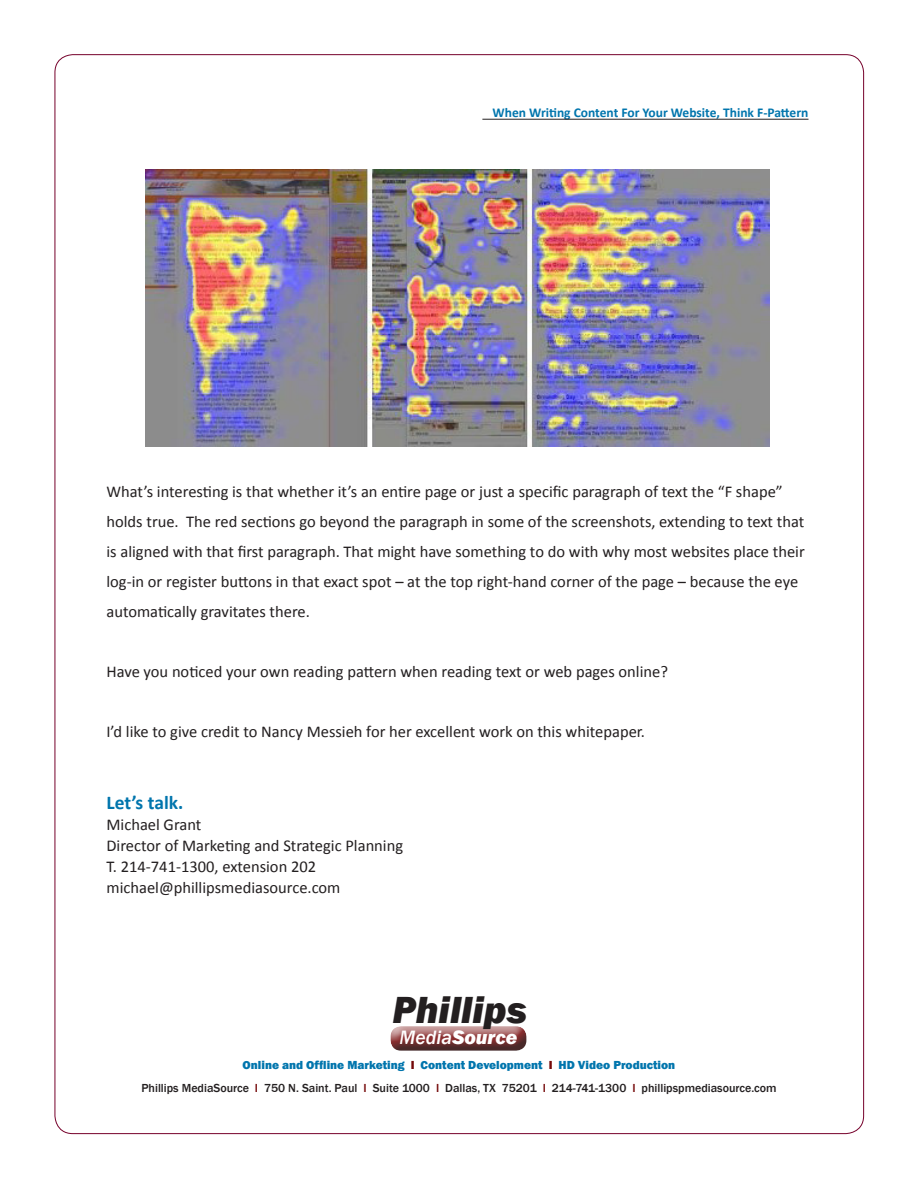
<style>
.page{position:relative;width:918px;height:1188px;background:#fff}
.page>*{position:absolute;margin:0;border:0;box-sizing:border-box;transform-origin:0 0}
.t1{font:italic 800 38.85px "Franklin Gothic";color:#231f20}
.t2{font:italic 800 19.95px "Franklin Gothic";color:#fff}
.t3{font:700 19.5px "Calibri";color:#0075ad}
.t4{font:16.5px/30px "Calibri";color:#231f20}
.t5{font:700 13.5px "Calibri";color:#0075ad}
.t6{font:500 12px "Franklin Gothic";color:#231f20}
.t7{font:800 12px "Franklin Gothic";color:#0075ad}
.s1{font-weight:500}
.s2{color:#75090a}
</style>
<div class="page">
<div style="left:389px;top:1023px;width:138px;height:22px;background:#fff;opacity:.75"></div>
<div style="left:389px;top:1027px;width:138px;height:25px;background:#231f20;opacity:.75"></div>
<hr style="left:482px;top:119px;width:326px;height:1px;background:#231f20">
<img style="left:146px;top:170px;width:624px;height:277px">
<p class="t5" style="left:493px;top:104px;width:317px">When Writing Content For Your Website, Think F-Pattern</p>
<p class="t4" style="left:106px;top:476px;width:700px">What’s interesting is that whether it’s an entire page or just a specific paragraph of text the “F shape” holds true. The red sections go beyond the paragraph in some of the screenshots, extending to text that is aligned with that first paragraph. That might have something to do with why most websites place their log-in or register buttons in that exact spot – at the top right-hand corner of the page – because the eye automatically gravitates there.</p>
<p class="t4" style="left:106px;top:656px;width:563px">Have you noticed your own reading pattern when reading text or web pages online?</p>
<p class="t4" style="left:106px;top:716px;width:540px">I’d like to give credit to Nancy Messieh for her excellent work on this whitepaper.</p>
<p class="t3" style="left:106px;top:790px;width:78px">Let’s talk.</p>
<p class="t4" style="left:106px;top:809px;width:96px">Michael Grant</p>
<p class="t4" style="left:106px;top:830px;width:298px">Director of Marketing and Strategic Planning</p>
<p class="t4" style="left:106px;top:851px;width:211px">T. 214-741-1300, extension 202</p>
<p class="t4" style="left:106px;top:872px;width:235px">michael@phillipsmediasource.com</p>
<p class="t1" style="left:392px;top:985px;width:136px">Phillips</p>
<p class="t2" style="left:399px;top:1025px;width:120px"><span class="s1">Media</span>Source</p>
<p class="t7" style="left:243px;top:1058px;width:434px">Online and Offline Marketing <span class="s2">I</span> Content Development <span class="s2">I</span> HD Video Production</p>
<p class="t6" style="left:141px;top:1080px;width:637px">Phillips MediaSource <span class="s2">I</span> 750 N. Saint. Paul <span class="s2">I</span> Suite 1000 <span class="s2">I</span> Dallas, TX 75201 <span class="s2">I</span> 214-741-1300 <span class="s2">I</span> phillipspmediasource.com</p>
</div>
